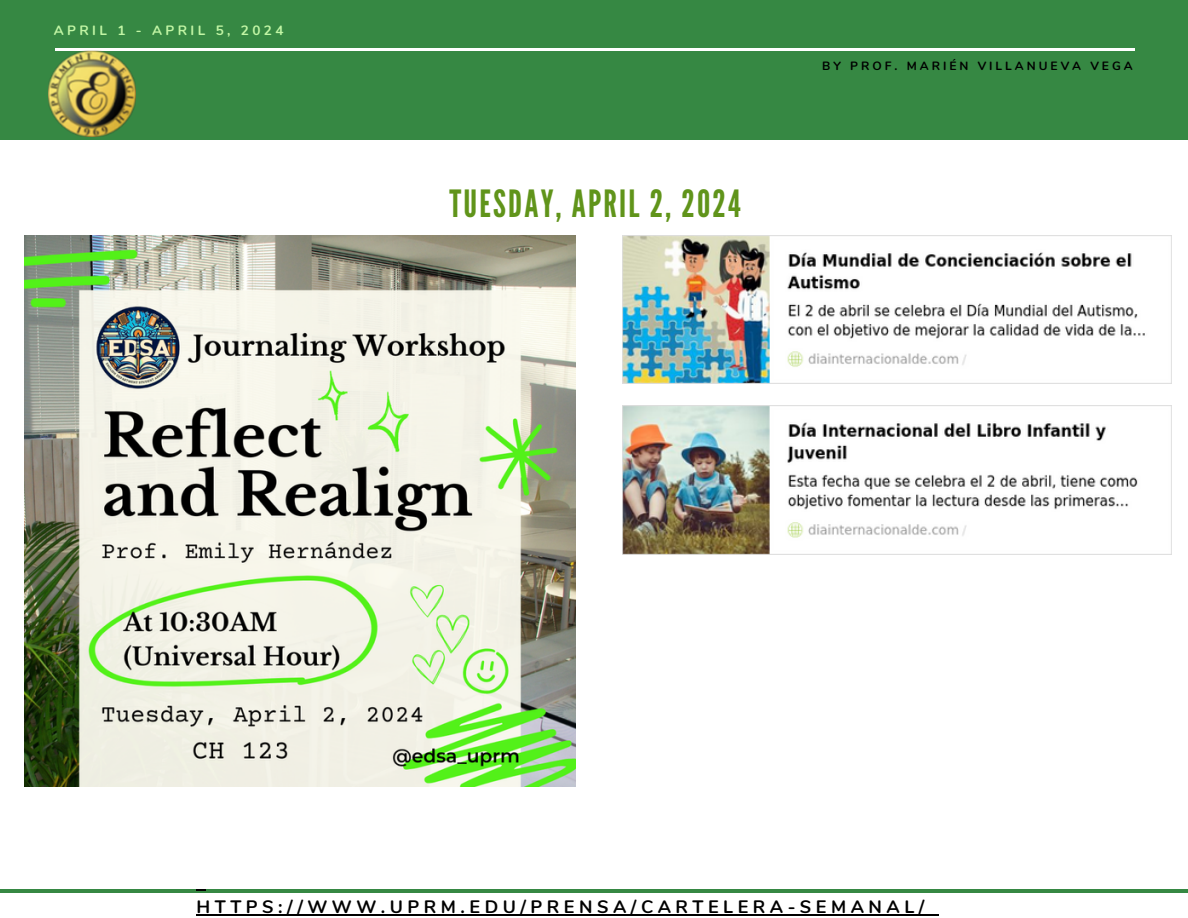
<style>
.page{position:relative;width:1188px;height:918px;background:#fff}
.page>*{position:absolute;margin:0;border:0;box-sizing:border-box;transform-origin:0 0}
.t1{font:37.5px "League Gothic";letter-spacing:.06em;color:#60941a}
.t2{font:700 18px "Nunito";letter-spacing:.25em;color:#000}
.t3{font:700 13.5px "Nunito";letter-spacing:.25em;color:#c2f6a5}
.t4{font:700 12px "Nunito";letter-spacing:.25em;color:#000}
</style>
<div class="page">
<div style="left:0;top:0;width:1188px;height:140px;background:#368843"></div>
<hr style="left:55px;top:49px;width:1080px;height:2px;background:#fff">
<hr style="left:0;top:889px;width:1188px;height:3px;background:#368843">
<img style="left:48px;top:50px;width:87px;height:87px">
<img style="left:24px;top:235px;width:552px;height:551px">
<svg style="left:197px;top:889px;width:9px;height:2px"></svg>
<hr style="left:197px;top:914px;width:732px;height:1px;background:#000">
<img style="left:623px;top:235px;width:549px;height:148px">
<img style="left:623px;top:406px;width:549px;height:148px">
<p class="t3" style="left:54px;top:21px;width:231px">APRIL 1 - APRIL 5, 2024</p>
<h1 class="t1" style="left:449px;top:182px;width:293px">TUESDAY, APRIL 2, 2024</h1>
<p class="t4" style="left:822px;top:58px;width:312px">BY PROF. MARIÉN VILLANUEVA VEGA</p>
<p class="t2" style="left:197px;top:895px;width:729px">HTTPS://WWW.UPRM.EDU/PRENSA/CARTELERA-SEMANAL/</p>
</div>
